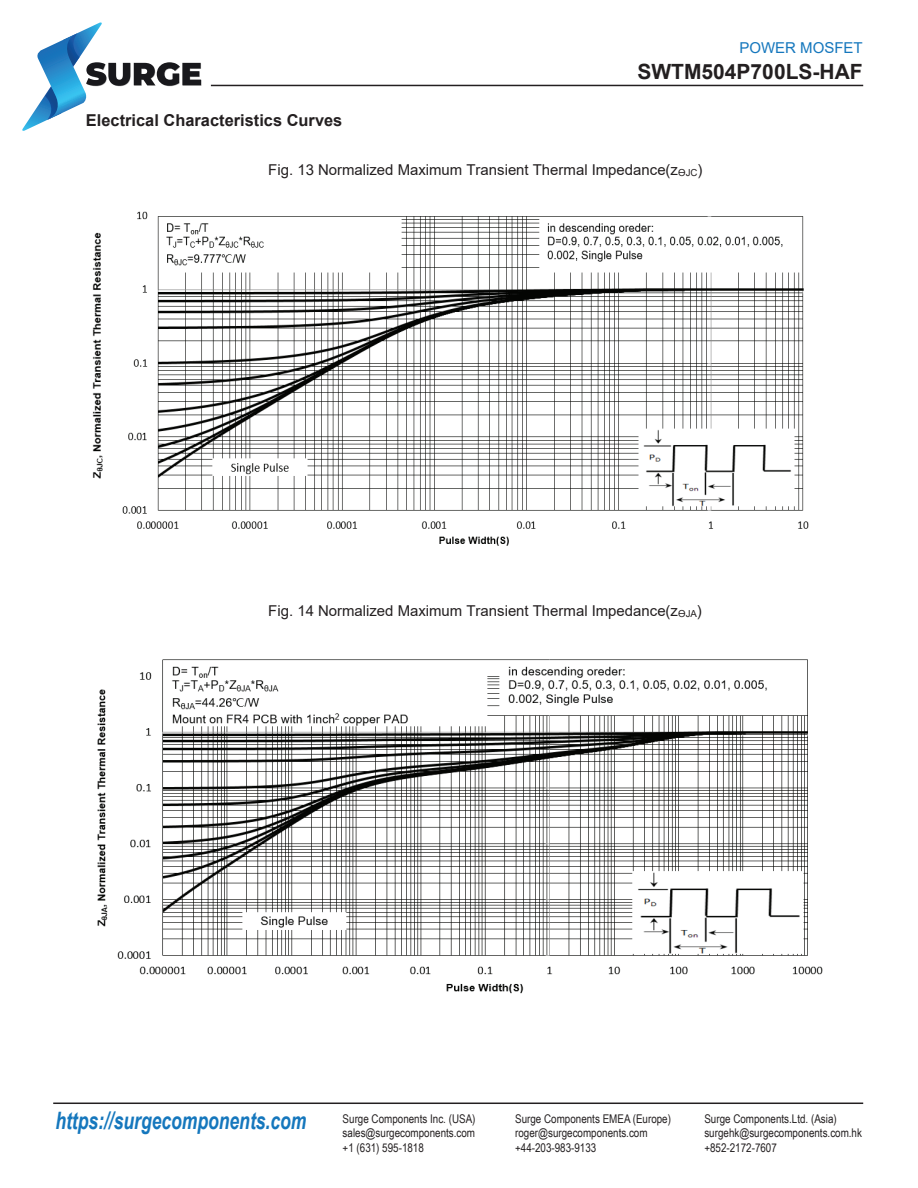
<style>
.page{position:relative;width:918px;height:1188px;background:#fff}
.page>*{position:absolute;margin:0;border:0;box-sizing:border-box;transform-origin:0 0}
.t1{font:italic 700 24px "Arial Narrow";color:#1577bd;scale:.89 1}
.t2{font:700 21px "Arial";color:#231f20}
.t3{font:700 16.35px "Arial";color:#231f20}
.t4{font:15px "Arial";color:#231f20}
.t5{font:15px "Arial";color:#1577bd}
.t6{font:12px/14.4px "Arial Narrow";color:#231f20}
.s1{font-size:9.6px}
</style>
<div class="page">
<svg style="left:22px;top:22px;width:180px;height:109px"></svg>
<hr style="left:211px;top:85px;width:652px;height:1px;background:#231f20">
<hr style="left:53px;top:1103px;width:810px;height:1px;background:#231f20">
<img style="left:92px;top:232px;width:11px;height:247px">
<img style="left:122px;top:211px;width:687px;height:335px">
<img style="left:97px;top:659px;width:726px;height:335px">
<p class="t5" style="left:739px;top:38px;width:125px">POWER MOSFET</p>
<h2 class="t2" style="left:637px;top:56px;width:227px">SWTM504P700LS-HAF</h2>
<h3 class="t3" style="left:86px;top:108px;width:258px">Electrical Characteristics Curves</h3>
<p class="t4" style="left:268px;top:159px;width:436px">Fig. 13 Normalized Maximum Transient Thermal Impedance(z<span class="s1">ϴJC</span>)</p>
<p class="t4" style="left:268px;top:601px;width:435px">Fig. 14 Normalized Maximum Transient Thermal Impedance(z<span class="s1">ϴJA</span>)</p>
<h1 class="t1" style="left:55px;top:1102px;width:284px">https://surgecomponents.com</h1>
<p class="t6" style="left:343px;top:1111px;width:134px;text-align:justify">Surge Components Inc. (USA) sales@surgecomponents.com +1 (631) 595-1818</p>
<p class="t6" style="left:515px;top:1111px;width:157px">Surge Components EMEA (Europe) roger@surgecomponents.com +44-203-983-9133</p>
<p class="t6" style="left:704px;top:1111px;width:159px">Surge Components.Ltd. (Asia) surgehk@surgecomponents.com.hk +852-2172-7607</p>
</div>
